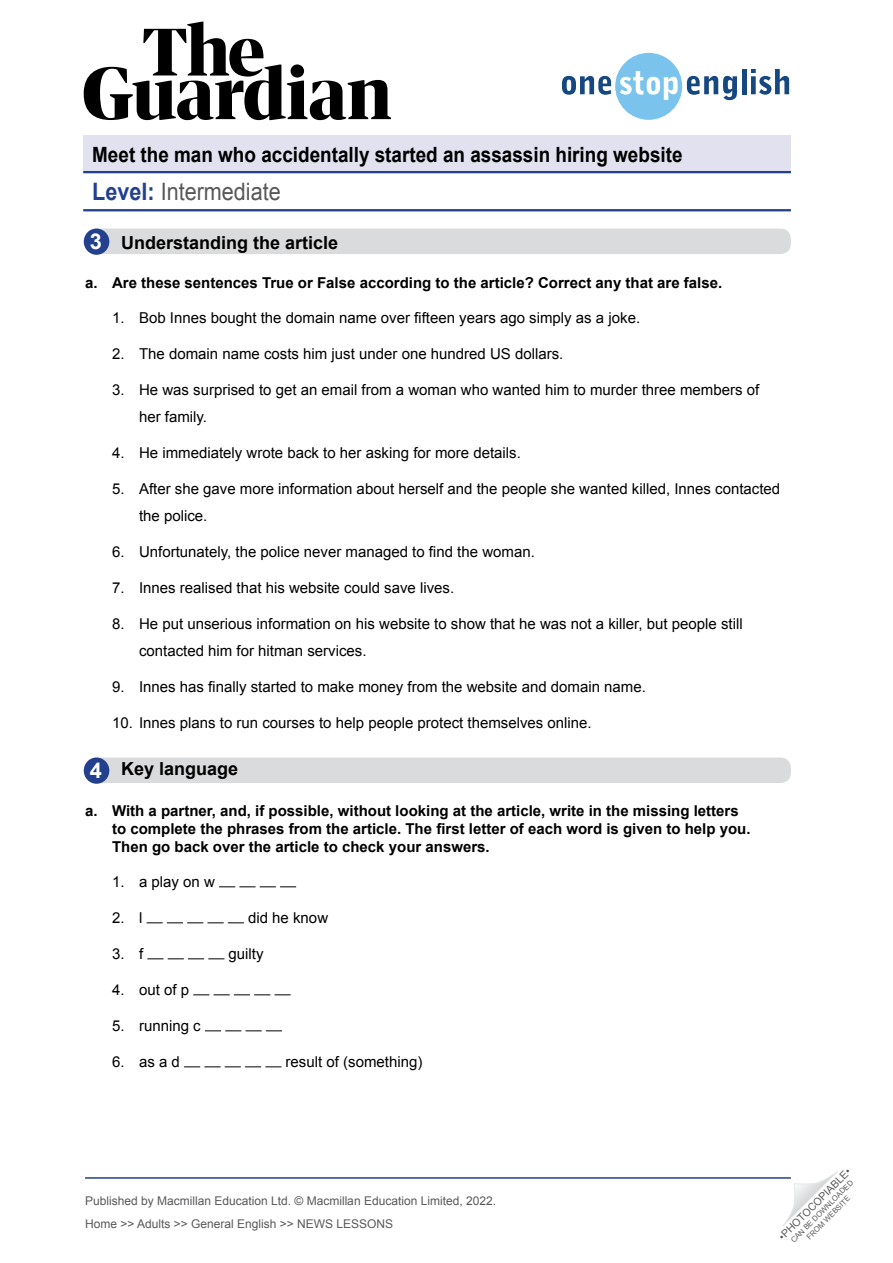
<style>
.page{position:relative;width:893px;height:1263px;background:#fff}
.page>*{position:absolute;margin:0;border:0;box-sizing:border-box;transform-origin:0 0}
.t1{font:24px "Arial";color:#58585a;scale:.9 1}
.WS__Exercise_title{font:700 21.9px "Arial";color:#fff}
.t2{font:700 21px "Arial";color:#000;scale:.9 1}
.WS__Exercise_title-2{font:700 18px "Arial";color:#000}
.t3{font:15px/27px "Arial";color:#000}
.t4{font:700 15px/18px "Arial";color:#000}
.t5{font:12px/23px "Arial";color:#58595b}
.t6{font:10.5px "Arial";color:#58595b}
.t7{font:7.5px/9px "Arial";color:#58595b;text-align:center}
.s1{font-weight:700;color:#23408f}
</style>
<div class="page">
<hr style="left:83px;top:209px;width:708px;height:2px;background:#23408f">
<svg style="left:84px;top:22px;width:307px;height:98px"></svg>
<svg style="left:562px;top:53px;width:175px;height:67px"></svg>
<hr style="left:742px;top:69px;width:4px;height:25px;background:#154780">
<svg style="left:751px;top:69px;width:38px;height:26px"></svg>
<div style="left:83px;top:136px;width:708px;height:37px;background:#e1e1ef"></div>
<hr style="left:83px;top:171px;width:708px;height:2px;background:#23408f">
<svg style="left:783px;top:1171px;width:55px;height:55px"></svg>
<hr style="left:85px;top:1177px;width:706px;height:2px;background:#23408f">
<div style="left:85px;top:757px;width:706px;height:26px;background:#dadbdc;border-radius:10px"></div>
<div style="left:84px;top:757px;width:25px;height:27px;background:#23408f;border-radius:50%"></div>
<div style="left:85px;top:229px;width:706px;height:25px;background:#dadbdc;border-radius:10px"></div>
<div style="left:84px;top:229px;width:25px;height:26px;background:#23408f;border-radius:50%"></div>
<svg style="left:219px;top:886px;width:77px;height:1px"></svg>
<svg style="left:147px;top:922px;width:97px;height:1px"></svg>
<svg style="left:147px;top:958px;width:77px;height:1px"></svg>
<svg style="left:193px;top:994px;width:98px;height:1px"></svg>
<svg style="left:205px;top:1030px;width:77px;height:1px"></svg>
<svg style="left:184px;top:1066px;width:97px;height:1px"></svg>
<h3 class="t2" style="left:92px;top:141px;width:657px">Meet the man who accidentally started an assassin hiring website</h3>
<h1 class="t1" style="left:92px;top:176px;width:211px"><span class="s1">Level:</span> Intermediate</h1>
<p class="WS__Exercise_title" style="left:90px;top:227px;width:14px">3</p>
<p class="WS__Exercise_title-2" style="left:121px;top:231px;width:219px">Understanding the article</p>
<p class="t4" style="left:85px;top:274px;width:639px">a. Are these sentences True or False according to the article? Correct any that are false.</p>
<p class="t3" style="left:112px;top:305px;width:530px">1. Bob Innes bought the domain name over fifteen years ago simply as a joke.</p>
<p class="t3" style="left:112px;top:341px;width:453px">2. The domain name costs him just under one hundred US dollars.</p>
<p class="t3" style="left:139px;top:377px;width:622px;text-indent:-27px">3. He was surprised to get an email from a woman who wanted him to murder three members of her family.</p>
<p class="t3" style="left:112px;top:440px;width:410px">4. He immediately wrote back to her asking for more details.</p>
<p class="t3" style="left:139px;top:476px;width:643px;text-indent:-27px">5. After she gave more information about herself and the people she wanted killed, Innes contacted the police.</p>
<p class="t3" style="left:112px;top:539px;width:424px">6. Unfortunately, the police never managed to find the woman.</p>
<p class="t3" style="left:112px;top:575px;width:344px">7. Innes realised that his website could save lives.</p>
<p class="t3" style="left:139px;top:611px;width:605px;text-indent:-27px">8. He put unserious information on his website to show that he was not a killer, but people still contacted him for hitman services.</p>
<p class="t3" style="left:112px;top:674px;width:535px">9. Innes has finally started to make money from the website and domain name.</p>
<p class="t3" style="left:112px;top:710px;width:481px">10. Innes plans to run courses to help people protect themselves online.</p>
<p class="WS__Exercise_title-2" style="left:121px;top:757px;width:119px">Key language</p>
<p class="t4" style="left:112px;top:802px;width:640px;text-indent:-27px">a. With a partner, and, if possible, without looking at the article, write in the missing letters to complete the phrases from the article. The first letter of each word is given to help you.<br>Then go back over the article to check your answers.</p>
<p class="t3" style="left:112px;top:868px;width:104px">1. a play on w</p>
<p class="t3" style="left:112px;top:904px;width:32px">2. l</p>
<p class="t3" style="left:248px;top:904px;width:82px">did he know</p>
<p class="t3" style="left:112px;top:940px;width:33px">3. f</p>
<p class="t3" style="left:229px;top:940px;width:37px">guilty</p>
<p class="t3" style="left:112px;top:976px;width:79px">4. out of p</p>
<p class="t3" style="left:112px;top:1012px;width:90px">5. running c</p>
<p class="t3" style="left:112px;top:1048px;width:69px">6. as a d</p>
<p class="t3" style="left:286px;top:1048px;width:138px">result of (something)</p>
<p class="WS__Exercise_title" style="left:90px;top:756px;width:14px">4</p>
<p class="t5" style="left:85px;top:1189px;width:413px">Published by Macmillan Education Ltd. © Macmillan Education Limited, 2022.<br>Home &gt;&gt; Adults &gt;&gt; General English &gt;&gt; NEWS LESSONS</p>
<p class="t6" style="left:776px;top:1233px;width:99px;rotate:-45deg">•PHOTOCOPIABLE•</p>
<p class="t7" style="left:789px;top:1238px;width:86px;rotate:-45deg">CAN BE DOWNLOADED<br>FROM WEBSITE</p>
</div>
